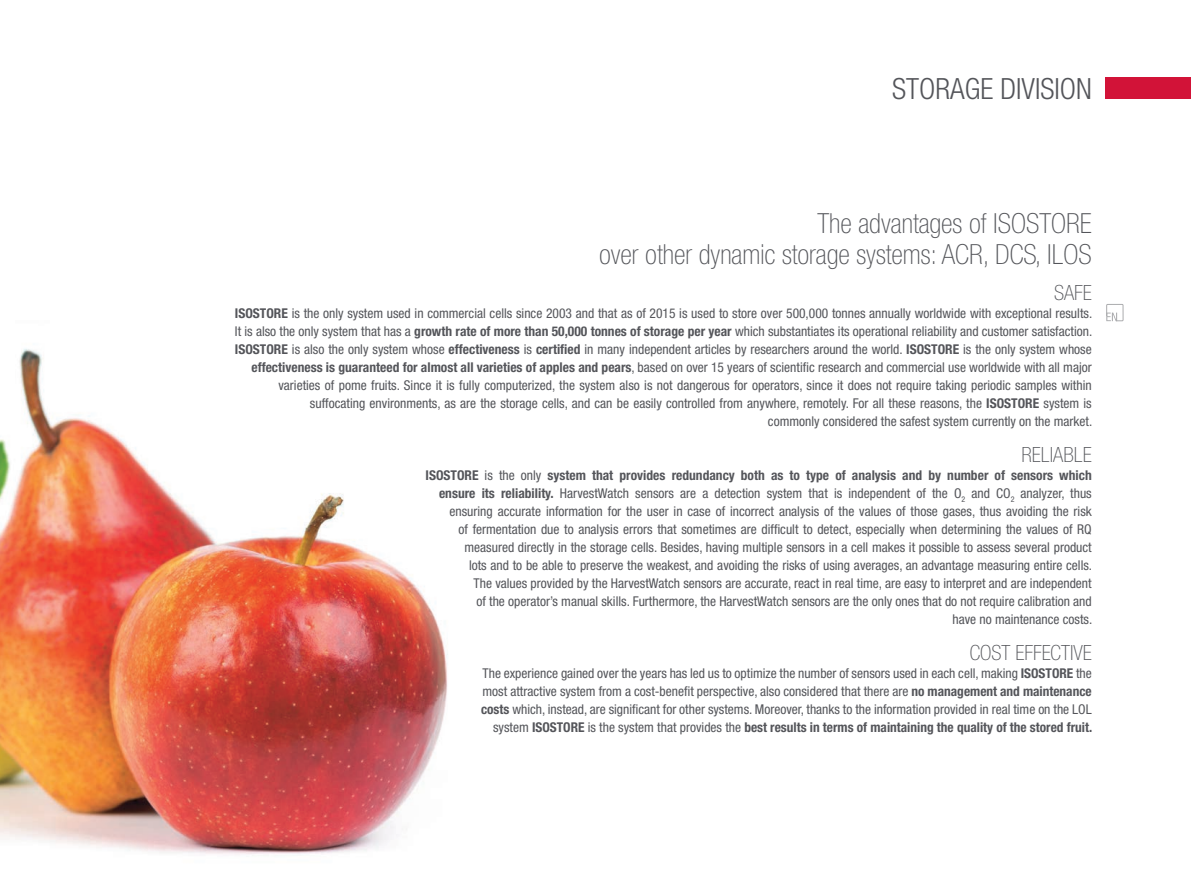
<style>
.page{position:relative;width:1191px;height:893px;background:#fff}
.page>*{position:absolute;margin:0;border:0;box-sizing:border-box;transform-origin:0 0}
.t1{font:300 condensed 29.25px "Helvetica Neue";color:#54555a}
.t2{font:100 condensed 27.75px "Helvetica Neue";color:#54555a}
.t3{font:100 condensed 21px "Helvetica Neue";color:#54555a}
.t4{font:condensed 13.5px/18px "Helvetica Neue";color:#54555a;text-align:right}
.s1{font-weight:700}
</style>
<div class="page">
<img style="left:0;top:349px;width:448px;height:506px">
<div style="left:1106px;top:77px;width:85px;height:22px;background:#d21338"></div>
<svg style="left:1106px;top:304px;width:17px;height:18px"></svg>
<p class="t1" style="left:892px;top:72px;width:201px">STORAGE DIVISION</p>
<p class="t2" style="left:817px;top:208px;width:276px">The advantages of ISOSTORE</p>
<p class="t2" style="left:599px;top:238px;width:494px">over other dynamic storage systems: ACR, DCS, ILOS</p>
<p class="t3" style="left:1054px;top:280px;width:39px">SAFE</p>
<p class="t4" style="left:235px;top:304px;width:858px"><span class="s1">ISOSTORE</span> is the only system used in commercial cells since 2003 and that as of 2015 is used to store over 500,000 tonnes annually worldwide with exceptional results.<br>It is also the only system that has a <span class="s1">growth rate of more than 50,000 tonnes of storage per year</span> which substantiates its operational reliability and customer satisfaction.<br><span class="s1">ISOSTORE</span> is also the only system whose <span class="s1">effectiveness</span> is <span class="s1">certified</span> in many independent articles by researchers around the world. <span class="s1">ISOSTORE</span> is the only system whose <span class="s1">effectiveness is guaranteed for almost all varieties of apples and pears</span>, based on over 15 years of scientific research and commercial use worldwide with all major varieties of pome fruits. Since it is fully computerized, the system also is not dangerous for operators, since it does not require taking periodic samples within suffocating environments, as are the storage cells, and can be easily controlled from anywhere, remotely. For all these reasons, the <span class="s1">ISOSTORE</span> system is<br>commonly considered the safest system currently on the market.</p>
<p class="t3" style="left:1021px;top:442px;width:72px">RELIABLE</p>
<p class="t4" style="left:425px;top:466px;width:668px"><span class="s1">ISOSTORE</span> is the only <span class="s1">system that provides redundancy both as to type of analysis and by number of sensors which ensure its reliability.</span> HarvestWatch sensors are a detection system that is independent of the O<sub>2</sub> and CO<sub>2</sub> analyzer, thus ensuring accurate information for the user in case of incorrect analysis of the values of those gases, thus avoiding the risk<br>of fermentation due to analysis errors that sometimes are difficult to detect, especially when determining the values of RQ measured directly in the storage cells. Besides, having multiple sensors in a cell makes it possible to assess several product<br>lots and to be able to preserve the weakest, and avoiding the risks of using averages, an advantage measuring entire cells.<br>The values provided by the HarvestWatch sensors are accurate, react in real time, are easy to interpret and are independent<br>of the operator’s manual skills. Furthermore, the HarvestWatch sensors are the only ones that do not require calibration and<br>have no maintenance costs.</p>
<p class="t3" style="left:969px;top:640px;width:124px">COST EFFECTIVE</p>
<p class="t4" style="left:481px;top:664px;width:613px">The experience gained over the years has led us to optimize the number of sensors used in each cell, making <span class="s1">ISOSTORE</span> the most attractive system from a cost-benefit perspective, also considered that there are <span class="s1">no management and maintenance costs</span> which, instead, are significant for other systems. Moreover, thanks to the information provided in real time on the LOL system <span class="s1">ISOSTORE</span> is the system that provides the <span class="s1">best results in terms of maintaining the quality of the stored fruit.</span></p>
</div>
